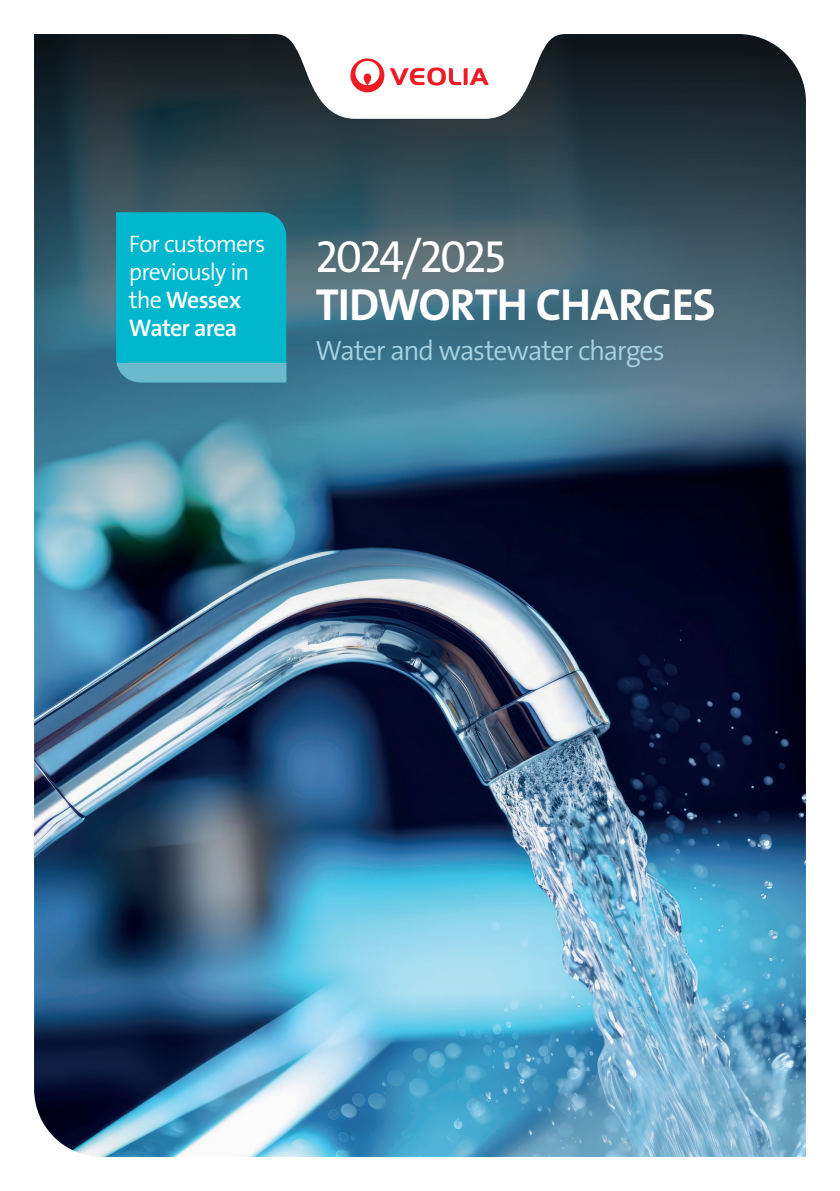
<style>
.page{position:relative;width:840px;height:1191px;background:#fff}
.page>*{position:absolute;margin:0;border:0;box-sizing:border-box;transform-origin:0 0}
.t1{font:45.2px "The Sans Veolia W7 Bld";letter-spacing:-.025em;color:#fff}
.t2{font:45.2px "The Sans Veolia W5 Pla";letter-spacing:-.05em;color:#fff}
.t3{font:28px "The Sans Veolia W4 Se Lig";letter-spacing:-.045em;color:#a7d2e0}
.t4{font:24px/28px "The Sans Veolia W4 Se Lig";letter-spacing:-.04em;color:#fff}
.t5{font:24px/28px "The Sans Veolia W6 Se Bld";letter-spacing:-.04em;color:#fff}
.s1{font-family:"The Sans Veolia W4 Se Lig"}
</style>
<div class="page">
<img style="left:34px;top:34px;width:771px;height:1123px">
<svg style="left:274px;top:34px;width:291px;height:85px"></svg>
<div style="left:116px;top:212px;width:170px;height:151px;background:#00b7ce"></div>
<div style="left:116px;top:363px;width:170px;height:19px;background:#6cb9ce"></div>
<p class="t4" style="left:129px;top:230px;width:138px">For customers previously in</p>
<p class="t5" style="left:129px;top:286px;width:114px"><span class="s1">the</span> Wessex<br>Water area</p>
<h1 class="t2" style="left:315px;top:228px;width:191px">2024/2025</h1>
<h1 class="t1" style="left:315px;top:276px;width:401px">TIDWORTH CHARGES</h1>
<p class="t3" style="left:315px;top:332px;width:350px">Water and wastewater charges</p>
</div>
